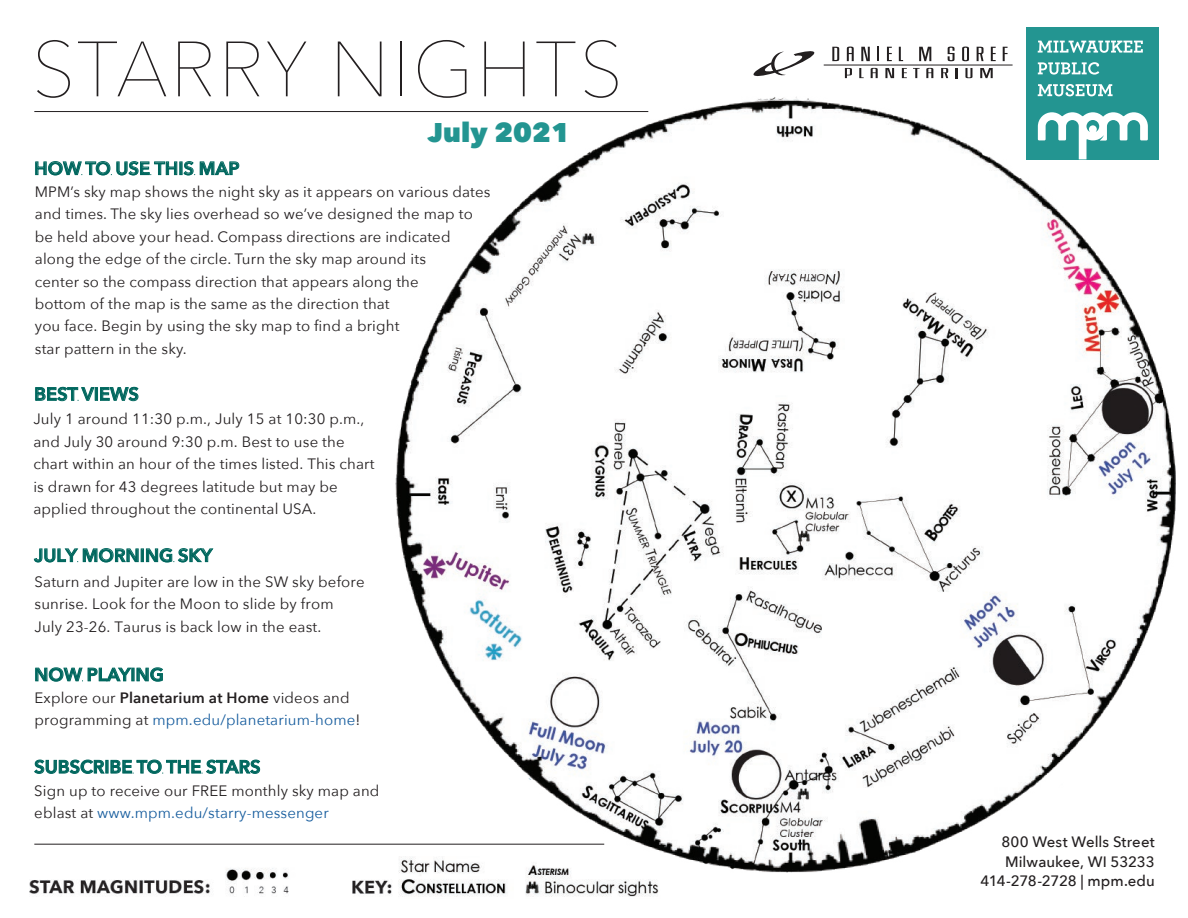
<style>
.page{position:relative;width:1188px;height:918px;background:#fff}
.page>*{position:absolute;margin:0;border:0;box-sizing:border-box;transform-origin:0 0}
.t1{font:200 77.4px "Avenir Next";letter-spacing:.03em;color:#231f20}
.t2{font:800 27px "Avenir Next";color:#239591}
.t3{font:600 18px "Avenir Next";letter-spacing:.01em;color:#00675e}
.t4{font:15px/22.5px "Avenir Next";letter-spacing:.01em;color:#231f20}
.t5{font:500 15px/19.5px "Avenir Next";letter-spacing:.005em;color:#231f20;text-align:right}
.s1{font-weight:600}
.s2{color:#175d9e}
</style>
<div class="page">
<img style="left:396px;top:97px;width:779px;height:776px">
<svg style="left:35px;top:161px;width:204px;height:14px"></svg>
<svg style="left:35px;top:387px;width:59px;height:14px"></svg>
<div style="left:95px;top:387px;width:3px;height:14px;border:1px solid #00675e"></div>
<svg style="left:100px;top:387px;width:38px;height:14px"></svg>
<svg style="left:34px;top:548px;width:179px;height:14px"></svg>
<svg style="left:35px;top:667px;width:128px;height:15px"></svg>
<svg style="left:34px;top:760px;width:226px;height:14px"></svg>
<hr style="left:34px;top:844px;width:570px;height:1px;background:#231f20">
<svg style="left:832px;top:47px;width:7px;height:14px"></svg>
<svg style="left:847px;top:47px;width:7px;height:14px"></svg>
<svg style="left:861px;top:47px;width:9px;height:14px"></svg>
<svg style="left:877px;top:47px;width:2px;height:14px"></svg>
<svg style="left:887px;top:47px;width:5px;height:14px"></svg>
<svg style="left:899px;top:47px;width:4px;height:14px"></svg>
<svg style="left:919px;top:47px;width:12px;height:14px"></svg>
<svg style="left:948px;top:47px;width:7px;height:14px"></svg>
<svg style="left:962px;top:47px;width:7px;height:14px"></svg>
<svg style="left:977px;top:47px;width:7px;height:14px"></svg>
<svg style="left:991px;top:47px;width:5px;height:14px"></svg>
<svg style="left:1003px;top:47px;width:5px;height:14px"></svg>
<svg style="left:845px;top:68px;width:7px;height:10px"></svg>
<svg style="left:859px;top:68px;width:5px;height:10px"></svg>
<svg style="left:871px;top:68px;width:7px;height:10px"></svg>
<svg style="left:885px;top:68px;width:9px;height:10px"></svg>
<svg style="left:902px;top:68px;width:5px;height:10px"></svg>
<svg style="left:913px;top:68px;width:7px;height:10px"></svg>
<svg style="left:926px;top:68px;width:7px;height:10px"></svg>
<svg style="left:941px;top:68px;width:7px;height:10px"></svg>
<svg style="left:956px;top:68px;width:2px;height:10px"></svg>
<svg style="left:965px;top:68px;width:7px;height:10px"></svg>
<svg style="left:980px;top:68px;width:13px;height:10px"></svg>
<svg style="left:753px;top:51px;width:62px;height:26px"></svg>
<img style="left:30px;top:856px;width:630px;height:41px">
<hr style="left:34px;top:111px;width:614px;height:1px;background:#231f20">
<div style="left:1026px;top:27px;width:133px;height:132px;background:#239591"></div>
<svg style="left:1038px;top:112px;width:110px;height:47px"></svg>
<svg style="left:1038px;top:41px;width:105px;height:12px"></svg>
<svg style="left:1038px;top:62px;width:61px;height:13px"></svg>
<svg style="left:1038px;top:84px;width:75px;height:12px"></svg>
<h1 class="t1" style="left:31px;top:4px;width:593px">STARRY NIGHTS</h1>
<h2 class="t2" style="left:428px;top:116px;width:144px">July 2021</h2>
<p class="t3" style="left:34px;top:153px;width:207px">HOW TO USE THIS MAP</p>
<p class="t4" style="left:35px;top:180px;width:457px">MPM’s sky map shows the night sky as it appears on various dates and times. The sky lies overhead so we’ve designed the map to be held above your head. Compass directions are indicated along the edge of the circle. Turn the sky map around its<br>center so the compass direction that appears along the</p>
<p class="t4" style="left:35px;top:313px;width:366px">you face. Begin by using the sky map to find a bright</p>
<p class="t4" style="left:35px;top:292px;width:356px">bottom of the map is the same as the direction that</p>
<p class="t4" style="left:35px;top:337px;width:153px">star pattern in the sky.</p>
<p class="t3" style="left:34px;top:379px;width:106px">BEST VIEWS</p>
<p class="t4" style="left:33px;top:407px;width:343px">July 1 around 11:30 p.m., July 15 at 10:30 p.m., and July 30 around 9:30 p.m. Best to use the chart within an hour of the times listed. This chart is drawn for 43 degrees latitude but may be applied throughout the continental USA.</p>
<p class="t3" style="left:34px;top:540px;width:179px">JULY MORNING SKY</p>
<p class="t4" style="left:35px;top:570px;width:332px">Saturn and Jupiter are low in the SW sky before sunrise. Look for the Moon to slide by from<br>July 23-26. Taurus is back low in the east.</p>
<p class="t3" style="left:34px;top:659px;width:131px">NOW PLAYING</p>
<p class="t4" style="left:35px;top:686px;width:327px">Explore our <span class="s1">Planetarium at Home</span> videos and programming at <span class="s2">mpm.edu/planetarium-home</span>!</p>
<p class="t3" style="left:34px;top:751px;width:228px">SUBSCRIBE TO THE STARS</p>
<p class="t4" style="left:34px;top:779px;width:347px">Sign up to receive our FREE monthly sky map and eblast at <span class="s2">www.mpm.edu/starry-messenger</span></p>
<p class="t5" style="left:981px;top:832px;width:176px">800 West Wells Street<br>Milwaukee, WI 53233<br>414-278-2728 | mpm.edu</p>
</div>
